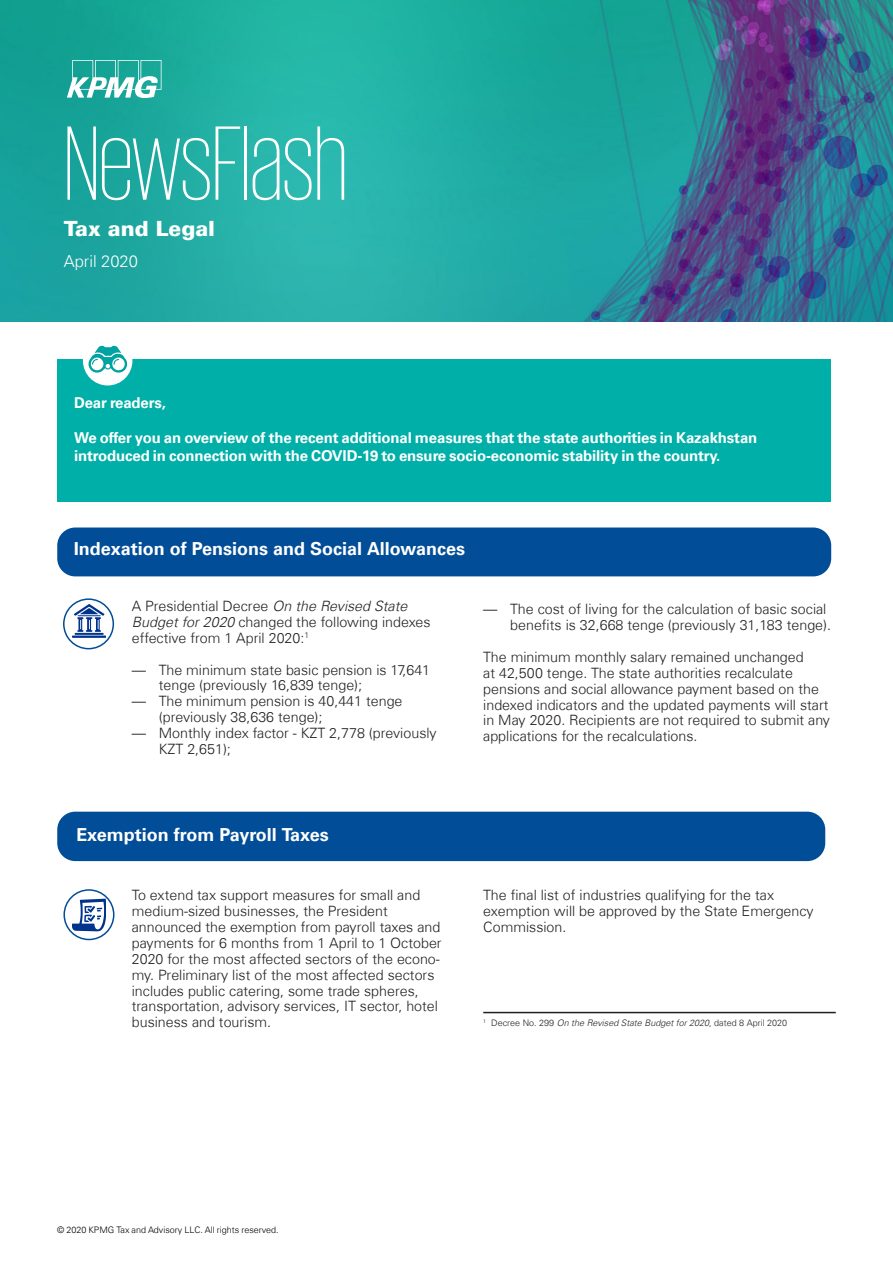
<style>
.page{position:relative;width:893px;height:1263px;background:#fff}
.page>*{position:absolute;margin:0;border:0;box-sizing:border-box;transform-origin:0 0}
.Heading_20pt{font:200 108px "KPMG Cyrillic";letter-spacing:-.01em;color:#fff}
.t1{font:900 21px "Universfor KPMG";color:#fff}
.t2{font:700 18px "Universfor KPMG";color:#fff}
.t3{font:300 16.5px "Universfor KPMG";color:#fff}
.Bodycopy_9_5pt{font:700 15px/18px "Universfor KPMG";letter-spacing:-.01em;color:#fff}
.t4{font:300 14.25px/15.9px "Universfor KPMG";color:#231f20}
.t5{font:italic 300 9px "Universfor KPMG";color:#231f20}
.t6{font:300 9px "Universfor KPMG";color:#000}
.s1{font-style:italic}
.s2{font-style:normal}
</style>
<div class="page">
<img style="left:0;top:0;width:893px;height:321px">
<svg style="left:67px;top:60px;width:94px;height:38px"></svg>
<div style="left:57px;top:359px;width:774px;height:143px;background:#00afa8"></div>
<div style="left:83px;top:336px;width:49px;height:49px;background:#fff;border-radius:50%"></div>
<div style="left:57px;top:527px;width:774px;height:49px;background:#014d97;border-radius:18px"></div>
<div style="left:57px;top:812px;width:768px;height:49px;background:#014d97;border-radius:18px"></div>
<svg style="left:64px;top:599px;width:49px;height:50px"></svg>
<div style="left:63px;top:598px;width:51px;height:51px;border:2px solid #014d97;border-radius:50%"></div>
<svg style="left:89px;top:346px;width:38px;height:26px"></svg>
<hr style="left:483px;top:1012px;width:353px;height:1px;background:#231f20">
<svg style="left:64px;top:890px;width:50px;height:49px"></svg>
<div style="left:63px;top:889px;width:51px;height:51px;border:2px solid #014d97;border-radius:50%"></div>
<svg style="left:72px;top:899px;width:34px;height:32px"></svg>
<svg style="left:72px;top:604px;width:34px;height:33px"></svg>
<p class="Heading_20pt" style="left:64px;top:112px;width:285px">NewsFlash</p>
<p class="t1" style="left:64px;top:215px;width:153px">Tax and Legal</p>
<p class="t3" style="left:64px;top:251px;width:76px">April 2020</p>
<p class="Bodycopy_9_5pt" style="left:74px;top:394px;width:93px">Dear readers,</p>
<p class="Bodycopy_9_5pt" style="left:74px;top:429px;width:685px">We offer you an overview of the recent additional measures that the state authorities in Kazakhstan introduced in connection with the COVID-19 to ensure socio-economic stability in the country.</p>
<p class="t2" style="left:74px;top:538px;width:393px">Indexation of Pensions and Social Allowances</p>
<p class="t4" style="left:132px;top:598px;width:300px">A Presidential Decree <span class="s1">On the Revised State<br>Budget for 2020</span> changed the following indexes effective from 1 April 2020:<sup>1</sup></p>
<p class="t4" style="left:159px;top:661px;width:273px;text-indent:-27px">— The minimum state basic pension is 17,641 tenge (previously 16,839 tenge);</p>
<p class="t4" style="left:159px;top:693px;width:245px;text-indent:-27px">— The minimum pension is 40,441 tenge (previously 38,636 tenge);</p>
<p class="t4" style="left:159px;top:725px;width:279px;text-indent:-27px">— Monthly index factor - KZT 2,778 (previously<br>KZT 2,651);</p>
<p class="t4" style="left:510px;top:601px;width:322px;text-indent:-27px">— The cost of living for the calculation of basic social benefits is 32,668 tenge (previously 31,183 tenge).</p>
<p class="t4" style="left:483px;top:649px;width:348px">The minimum monthly salary remained unchanged<br>at 42,500 tenge. The state authorities recalculate pensions and social allowance payment based on the indexed indicators and the updated payments will start in May 2020. Recipients are not required to submit any applications for the recalculations.</p>
<p class="t2" style="left:76px;top:824px;width:254px">Exemption from Payroll Taxes</p>
<p class="t4" style="left:132px;top:887px;width:311px">To extend tax support measures for small and medium-sized businesses, the President announced the exemption from payroll taxes and payments for 6 months from 1 April to 1 October 2020 for the most affected sectors of the econo&shy;my. Preliminary list of the most affected sectors includes public catering, some trade spheres, transportation, advisory services, IT sector, hotel business and tourism.</p>
<p class="t4" style="left:483px;top:887px;width:332px">The final list of industries qualifying for the tax exemption will be approved by the State Emergency<br>Commission.</p>
<p class="t5" style="left:483px;top:1018px;width:306px"><sup>1</sup> <span class="s2">Decree No. 299</span> On the Revised State Budget for 2020<span class="s2">, dated 8 April 2020</span></p>
<p class="t6" style="left:57px;top:1224px;width:223px">© 2020 KPMG Tax and Advisory LLC. All rights reserved.</p>
</div>
